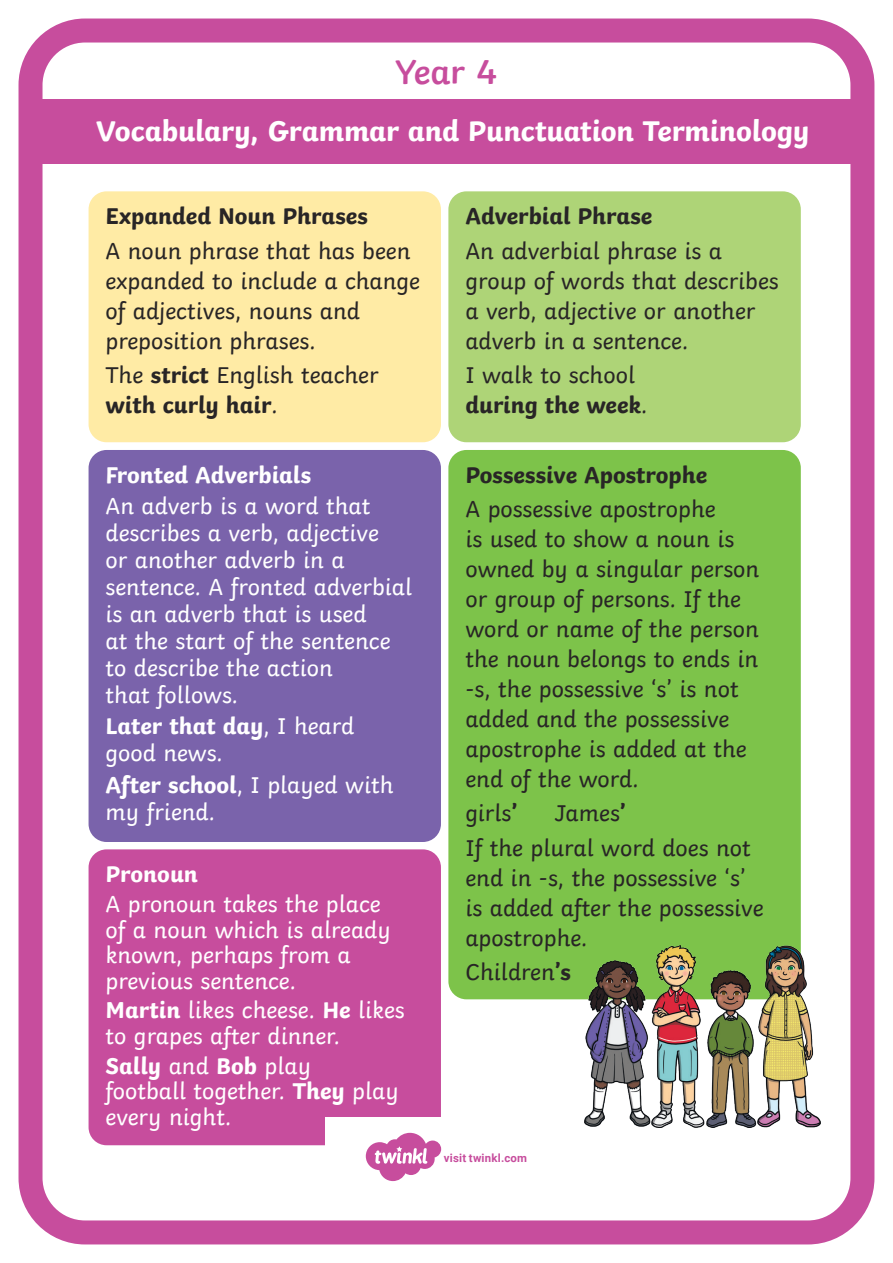
<style>
.page{position:relative;width:893px;height:1263px;background:#fff}
.page>*{position:absolute;margin:0;border:0;box-sizing:border-box;transform-origin:0 0}
.t1{font:600 36px "Twinkl";color:#c74d9d}
.t2{font:700 30px "Twinkl";letter-spacing:-.005em;color:#fff}
.KS1_Body_Copy{font:24px/30px "Twinkl";color:#282526}
.KS1_Body_Copy-2{font:24px/27px "Twinkl";color:#fff}
.KS1_Body_Copy-3{font:700 24px/30px "Twinkl";color:#282526}
.KS1_Body_Copy-4{font:700 24px "Twinkl";color:#fff}
.Logo_URL_-_Colour{font:700 11.4px "Roboto";letter-spacing:.02em;color:#c74d9d}
.s1{font-weight:400}
.s2{font-weight:700}
</style>
<div class="page">
<div style="left:32px;top:99px;width:827px;height:65px;background:#c74d9d"></div>
<div style="left:89px;top:191px;width:352px;height:251px;background:#ffeba5;border-radius:18px"></div>
<div style="left:448px;top:191px;width:353px;height:251px;background:#aed477;border-radius:18px"></div>
<div style="left:89px;top:450px;width:352px;height:392px;background:#7a63ab;border-radius:18px"></div>
<div style="left:448px;top:450px;width:353px;height:549px;background:#7dc34a;border-radius:18px"></div>
<div style="left:89px;top:849px;width:352px;height:296px;background:#c74d9d;border-radius:18px"></div>
<img style="left:585px;top:945px;width:235px;height:182px">
<div style="left:19px;top:19px;width:855px;height:1225px;border:24px solid #c74d9d;border-radius:55px"></div>
<div style="left:325px;top:1117px;width:140px;height:63px;background:#fff"></div>
<svg style="left:366px;top:1133px;width:75px;height:48px"></svg>
<p class="t1" style="left:395px;top:43px;width:103px">Year 4</p>
<p class="t2" style="left:96px;top:106px;width:715px">Vocabulary, Grammar and Punctuation Terminology</p>
<p class="KS1_Body_Copy-3" style="left:106px;top:199px;width:264px">Expanded Noun Phrases</p>
<p class="KS1_Body_Copy" style="left:106px;top:233px;width:316px">A noun phrase that has been expanded to include a change of adjectives, nouns and preposition phrases.</p>
<p class="KS1_Body_Copy-3" style="left:106px;top:357px;width:275px"><span class="s1">The</span> strict <span class="s1">English teacher </span>with curly hair<span class="s1">.</span></p>
<p class="KS1_Body_Copy-4" style="left:106px;top:455px;width:207px">Fronted Adverbials</p>
<p class="KS1_Body_Copy-2" style="left:106px;top:490px;width:308px">An adverb is a word that describes a verb, adjective<br>or another adverb in a sentence. A fronted adverbial is an adverb that is used<br>at the start of the sentence to describe the action<br>that follows.</p>
<p class="KS1_Body_Copy-2" style="left:106px;top:711px;width:250px"><span class="s2">Later that day</span>, I heard good news.</p>
<p class="KS1_Body_Copy-2" style="left:106px;top:769px;width:289px"><span class="s2">After school</span>, I played with my friend.</p>
<p class="KS1_Body_Copy-4" style="left:106px;top:854px;width:94px">Pronoun</p>
<p class="KS1_Body_Copy-2" style="left:106px;top:889px;width:287px;line-height:25.5px">A pronoun takes the place of a noun which is already known, perhaps from a previous sentence.</p>
<p class="KS1_Body_Copy-2" style="left:106px;top:995px;width:301px;line-height:25.5px"><span class="s2">Martin</span> likes cheese. <span class="s2">He</span> likes to grapes after dinner.</p>
<p class="KS1_Body_Copy-2" style="left:106px;top:1051px;width:295px;line-height:25.5px"><span class="s2">Sally</span> and <span class="s2">Bob</span> play<br>football together. <span class="s2">They</span> play every night.</p>
<p class="KS1_Body_Copy-3" style="left:465px;top:199px;width:188px">Adverbial Phrase</p>
<p class="KS1_Body_Copy" style="left:465px;top:233px;width:315px">An adverbial phrase is a group of words that describes a verb, adjective or another adverb in a sentence.</p>
<p class="KS1_Body_Copy" style="left:465px;top:358px;width:184px">I walk to school <span class="s2">during the week</span>.</p>
<p class="KS1_Body_Copy-3" style="left:465px;top:457px;width:243px">Possessive Apostrophe</p>
<p class="KS1_Body_Copy" style="left:465px;top:492px;width:295px">A possessive apostrophe<br>is used to show a noun is owned by a singular person or group of persons. If the word or name of the person the noun belongs to ends in -s, the possessive ‘s’ is not added and the possessive apostrophe is added at the end of the word.</p>
<p class="KS1_Body_Copy" style="left:465px;top:796px;width:54px">girls<span class="s2">’</span></p>
<p class="KS1_Body_Copy" style="left:554px;top:796px;width:73px">James<span class="s2">’</span></p>
<p class="KS1_Body_Copy" style="left:465px;top:830px;width:300px">If the plural word does not end in -s, the possessive ‘s’ is added after the possessive apostrophe.</p>
<p class="KS1_Body_Copy" style="left:465px;top:955px;width:107px">Children<span class="s2">’s</span></p>
<p class="Logo_URL_-_Colour" style="left:444px;top:1150px;width:85px">visit twinkl.com</p>
</div>
